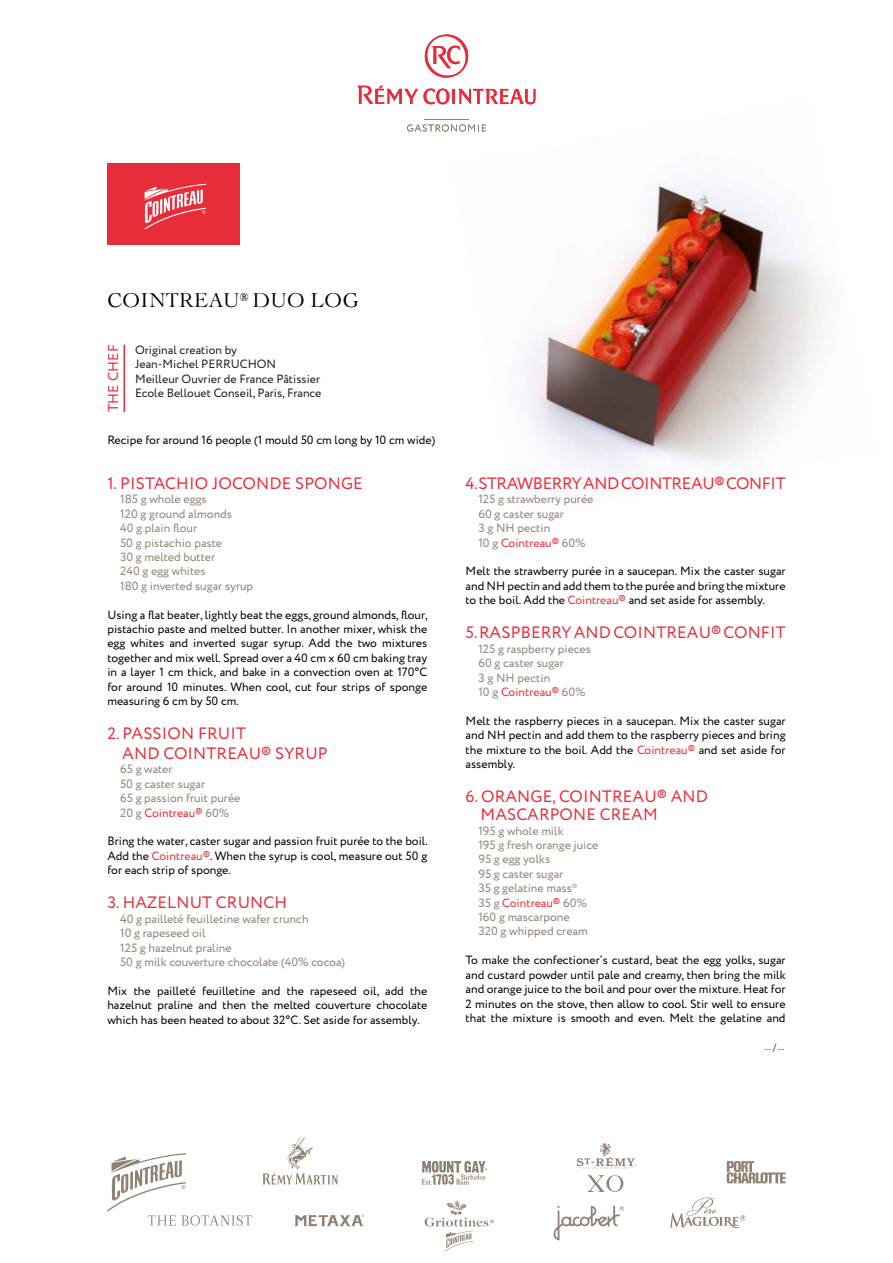
<style>
.page{position:relative;width:893px;height:1263px;background:#fff}
.page>*{position:absolute;margin:0;border:0;box-sizing:border-box;transform-origin:0 0}
.t1{font:19.5px "Le Cochin BQ";letter-spacing:.02em;color:#000}
.t2{font:16.5px/19.8px "Circe";letter-spacing:.01em;color:#e72d39}
.t3{font:16.5px "Circe";letter-spacing:-.02em;color:#e72d39}
.t4{font:14.25px "Circe";letter-spacing:.01em;color:#e72d39}
.t5{font:12px/14.4px "Circe";color:#000;text-align:justify}
.t6{font:12px/14.4px "Circe";color:#908273}
.t7{font:12px/14.4px "Circe";color:#1d1d1d}
.t8{font:9px "Circe";color:#000}
.s1{color:#e72d39}
</style>
<div class="page">
<svg style="left:421px;top:1161px;width:66px;height:24px"></svg>
<svg style="left:295px;top:1215px;width:69px;height:11px"></svg>
<svg style="left:425px;top:1201px;width:69px;height:51px"></svg>
<svg style="left:554px;top:1206px;width:70px;height:34px"></svg>
<svg style="left:669px;top:1197px;width:77px;height:32px"></svg>
<svg style="left:727px;top:1161px;width:59px;height:22px"></svg>
<svg style="left:107px;top:1153px;width:145px;height:73px"></svg>
<svg style="left:263px;top:1137px;width:75px;height:47px"></svg>
<svg style="left:587px;top:1175px;width:36px;height:17px"></svg>
<svg style="left:575px;top:1143px;width:62px;height:26px"></svg>
<hr style="left:124px;top:345px;width:1px;height:67px;background:#e72d39">
<svg style="left:358px;top:86px;width:177px;height:18px"></svg>
<svg style="left:425px;top:34px;width:43px;height:44px"></svg>
<hr style="left:424px;top:119px;width:45px;height:1px;background:#918273">
<svg style="left:407px;top:124px;width:42px;height:8px"></svg>
<img style="left:451px;top:97px;width:373px;height:378px">
<div style="left:107px;top:164px;width:133px;height:81px;background:#e72d39"></div>
<svg style="left:143px;top:184px;width:63px;height:45px"></svg>
<h1 class="t1" style="left:107px;top:289px;width:253px">COINTREAU<sup>®</sup> DUO LOG</h1>
<p class="t4" style="left:104px;top:412px;width:69px;rotate:-90deg">THE CHEF</p>
<p class="t7" style="left:135px;top:343px;width:188px">Original creation by<br>Jean-Michel PERRUCHON<br>Meilleur Ouvrier de France Pâtissier<br>Ecole Bellouet Conseil, Paris, France</p>
<p class="t5" style="left:107px;top:433px;width:329px">Recipe for around 16 people (1 mould 50 cm long by 10 cm wide)</p>
<h2 class="t2" style="left:107px;top:474px;width:257px">1. PISTACHIO JOCONDE SPONGE</h2>
<p class="t6" style="left:120px;top:492px;width:135px">185 g whole eggs<br>120 g ground almonds<br>40 g plain flour<br>50 g pistachio paste<br>30 g melted butter<br>240 g egg whites<br>180 g inverted sugar syrup</p>
<p class="t5" style="left:107px;top:608px;width:322px">Using a flat beater, lightly beat the eggs, ground almonds, flour, pistachio paste and melted butter. In another mixer, whisk the egg whites and inverted sugar syrup. Add the two mixtures together and mix well. Spread over a 40 cm x 60 cm baking tray in a layer 1 cm thick, and bake in a convection oven at 170°C for around 10 minutes. When cool, cut four strips of sponge measuring 6 cm by 50 cm.</p>
<h2 class="t2" style="left:122px;top:724px;width:207px;text-indent:-15px">2. PASSION FRUIT<br>AND COINTREAU® SYRUP</h2>
<p class="t6" style="left:120px;top:762px;width:122px">65 g water<br>50 g caster sugar<br>65 g passion fruit purée<br>20 g <span class="s1">Cointreau®</span> 60%</p>
<p class="t5" style="left:107px;top:834px;width:322px">Bring the water, caster sugar and passion fruit purée to the boil.<br>Add the <span class="s1">Cointreau®</span>. When the syrup is cool, measure out 50 g for each strip of sponge.</p>
<h2 class="t2" style="left:107px;top:893px;width:181px">3. HAZELNUT CRUNCH</h2>
<p class="t6" style="left:120px;top:912px;width:226px">40 g pailleté feuilletine wafer crunch<br>10 g rapeseed oil<br>125 g hazelnut praline<br>50 g milk couverture chocolate (40% cocoa)</p>
<p class="t5" style="left:107px;top:984px;width:321px">Mix the pailleté feuilletine and the rapeseed oil, add the hazelnut praline and then the melted couverture chocolate which has been heated to about 32°C. Set aside for assembly.</p>
<h2 class="t3" style="left:466px;top:472px;width:321px">4.STRAWBERRY AND COINTREAU® CONFIT</h2>
<p class="t6" style="left:478px;top:492px;width:117px">125 g strawberry purée<br>60 g caster sugar<br>3 g NH pectin<br>10 g <span class="s1">Cointreau®</span> 60%</p>
<p class="t5" style="left:466px;top:564px;width:321px">Melt the strawberry purée in a saucepan. Mix the caster sugar and NH pectin and add them to the purée and bring the mixture to the boil. Add the <span class="s1">Cointreau®</span> and set aside for assembly.</p>
<h2 class="t2" style="left:466px;top:623px;width:321px">5. RASPBERRY AND COINTREAU® CONFIT</h2>
<p class="t6" style="left:478px;top:642px;width:114px">125 g raspberry pieces<br>60 g caster sugar<br>3 g NH pectin<br>10 g <span class="s1">Cointreau®</span> 60%</p>
<p class="t5" style="left:466px;top:714px;width:322px">Melt the raspberry pieces in a saucepan. Mix the caster sugar and NH pectin and add them to the raspberry pieces and bring the mixture to the boil. Add the <span class="s1">Cointreau®</span> and set aside for assembly.</p>
<h2 class="t2" style="left:481px;top:788px;width:229px;line-height:18px;text-indent:-15px">6. ORANGE, COINTREAU® AND<br>MASCARPONE CREAM</h2>
<p class="t6" style="left:478px;top:824px;width:121px">195 g whole milk<br>195 g fresh orange juice<br>95 g egg yolks<br>95 g caster sugar<br>35 g gelatine mass*<br>35 g <span class="s1">Cointreau®</span> 60%<br>160 g mascarpone<br>320 g whipped cream</p>
<p class="t5" style="left:466px;top:953px;width:321px">To make the confectioner’s custard, beat the egg yolks, sugar and custard powder until pale and creamy, then bring the milk and orange juice to the boil and pour over the mixture. Heat for 2 minutes on the stove, then allow to cool. Stir well to ensure that the mixture is smooth and even. Melt the gelatine and</p>
<p class="t8" style="left:765px;top:1041px;width:21px">... / ...</p>
</div>
